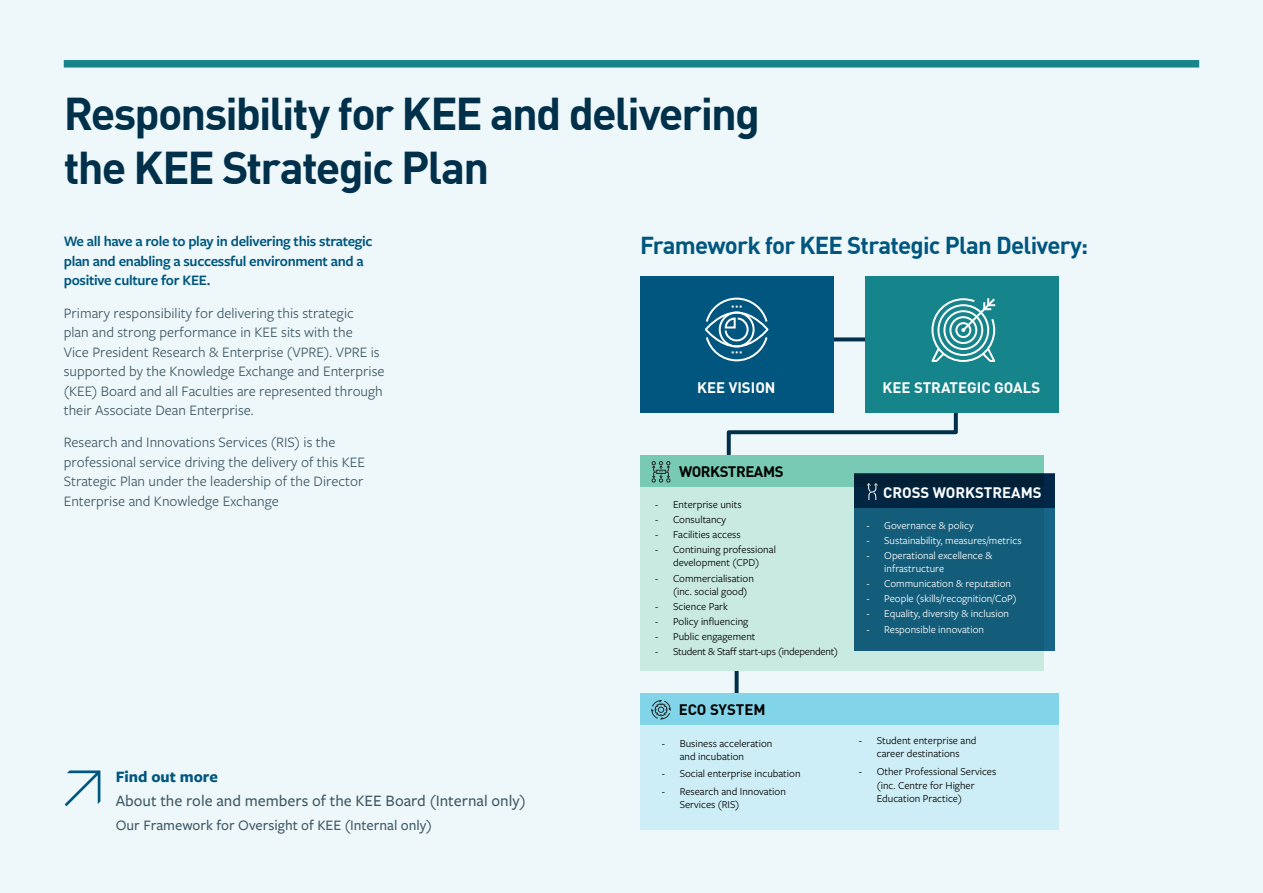
<style>
.page{position:relative;width:1263px;height:893px;background:#eef8fb}
.page>*{position:absolute;margin:0;border:0;box-sizing:border-box;transform-origin:0 0}
.Heading{font:700 45px/54px "DINOT";letter-spacing:-.04em;color:#01304a}
.t1{font:700 24px "DINOT";letter-spacing:-.03em;color:#00567e}
.Body_Text{font:500 16.5px "Freight Sans Pro";color:#405965}
.Body_Text-2{font:700 16.5px "Freight Sans Pro";color:#00567e}
.Body_Text-3{font:15px/19.5px "Freight Sans Pro";color:#405965}
.Body_Text-4{font:600 15px/19.5px "Freight Sans Pro";letter-spacing:-.02em;color:#00567e}
.Body_Text-5{font:500 15px "Freight Sans Pro";color:#405965}
.t2{font:700 15px "DINOT";color:#fff}
.t3{font:700 15px "DINOT";letter-spacing:-.03em;color:#000}
.t4{font:700 15px "DINOT";color:#000}
.t5{font:10.95px/13.2px "Freight Sans Pro";color:#000}
.t6{font:10.95px/13.2px "Freight Sans Pro";color:#fff}
.t7{font:10.95px "Freight Sans Pro";letter-spacing:-.02em;color:#000}
</style>
<div class="page">
<div style="left:64px;top:60px;width:1135px;height:8px;background:#16848b"></div>
<svg style="left:726px;top:406px;width:232px;height:49px"></svg>
<svg style="left:735px;top:671px;width:4px;height:22px"></svg>
<svg style="left:833px;top:337px;width:32px;height:4px"></svg>
<div style="left:640px;top:277px;width:193px;height:136px;background:#00567e"></div>
<svg style="left:704px;top:297px;width:65px;height:65px"></svg>
<div style="left:865px;top:277px;width:193px;height:136px;background:#16848b"></div>
<svg style="left:931px;top:298px;width:65px;height:64px"></svg>
<div style="left:640px;top:455px;width:403px;height:216px;background:#c9eae1"></div>
<div style="left:640px;top:455px;width:403px;height:32px;background:#78cab5"></div>
<svg style="left:651px;top:461px;width:20px;height:21px"></svg>
<div style="left:854px;top:474px;width:201px;height:177px;background:#145d7a"></div>
<div style="left:854px;top:474px;width:201px;height:34px;background:linear-gradient(to right,#02233b,#022440)"></div>
<svg style="left:867px;top:483px;width:11px;height:18px"></svg>
<div style="left:640px;top:693px;width:418px;height:136px;background:#cdeef6"></div>
<div style="left:640px;top:693px;width:418px;height:32px;background:#82d5e9"></div>
<svg style="left:651px;top:700px;width:20px;height:20px"></svg>
<svg style="left:65px;top:770px;width:35px;height:36px"></svg>
<p class="Heading" style="left:64px;top:83px;width:698px">Responsibility for KEE and delivering the KEE Strategic Plan</p>
<p class="Body_Text-4" style="left:64px;top:231px;width:310px">We all have a role to play in delivering this strategic plan and enabling a successful environment and a positive culture for KEE.</p>
<p class="Body_Text-3" style="left:64px;top:302px;width:322px">Primary responsibility for delivering this strategic<br>plan and strong performance in KEE sits with the<br>Vice President Research &amp; Enterprise (VPRE). VPRE is supported by the Knowledge Exchange and Enterprise (KEE) Board and all Faculties are represented through their Associate Dean Enterprise.</p>
<p class="Body_Text-3" style="left:64px;top:432px;width:303px">Research and Innovations Services (RIS) is the professional service driving the delivery of this KEE Strategic Plan under the leadership of the Director Enterprise and Knowledge Exchange</p>
<p class="Body_Text-2" style="left:116px;top:765px;width:104px">Find out more</p>
<p class="Body_Text" style="left:116px;top:789px;width:411px">About the role and members of the KEE Board (Internal only)</p>
<p class="Body_Text-5" style="left:116px;top:814px;width:318px">Our Framework for Oversight of KEE (Internal only)</p>
<p class="t1" style="left:640px;top:227px;width:450px">Framework for KEE Strategic Plan Delivery:</p>
<p class="t2" style="left:697px;top:376px;width:80px">KEE VISION</p>
<p class="t2" style="left:882px;top:376px;width:159px">KEE STRATEGIC GOALS</p>
<p class="t3" style="left:679px;top:460px;width:106px">WORKSTREAMS</p>
<p class="t5" style="left:655px;top:497px;width:88px">- Enterprise units</p>
<p class="t5" style="left:655px;top:512px;width:73px">- Consultancy</p>
<p class="t5" style="left:655px;top:528px;width:87px">- Facilities access</p>
<p class="t5" style="left:655px;top:543px;width:122px;text-align:center">- Continuing professional development (CPD)</p>
<p class="t5" style="left:673px;top:571px;width:82px;text-indent:-18px">- Commercialisation (inc. social good)</p>
<p class="t5" style="left:655px;top:599px;width:74px">- Science Park</p>
<p class="t5" style="left:655px;top:614px;width:95px">- Policy influencing</p>
<p class="t5" style="left:655px;top:629px;width:102px">- Public engagement</p>
<p class="t7" style="left:655px;top:644px;width:184px">- Student &amp; Staff start-ups (independent)</p>
<p class="t4" style="left:679px;top:698px;width:88px">ECO SYSTEM</p>
<p class="t5" style="left:680px;top:736px;width:94px;text-indent:-18px">- Business acceleration and incubation</p>
<p class="t5" style="left:662px;top:767px;width:140px">- Social enterprise incubation</p>
<p class="t5" style="left:680px;top:784px;width:108px;text-indent:-18px">- Research and Innovation<br>Services (RIS)</p>
<p class="t2" style="left:883px;top:481px;width:160px">CROSS WORKSTREAMS</p>
<p class="t6" style="left:866px;top:518px;width:109px">- Governance &amp; policy</p>
<p class="t6" style="left:866px;top:533px;width:157px">- Sustainability, measures/metrics</p>
<p class="t6" style="left:884px;top:548px;width:109px;text-indent:-18px">- Operational excellence &amp; infrastructure</p>
<p class="t6" style="left:866px;top:576px;width:146px">- Communication &amp; reputation</p>
<p class="t6" style="left:866px;top:592px;width:152px">- People (skills/recognition/CoP)</p>
<p class="t6" style="left:866px;top:607px;width:144px">- Equality, diversity &amp; inclusion</p>
<p class="t6" style="left:866px;top:622px;width:119px">- Responsible innovation</p>
<p class="t5" style="left:859px;top:733px;width:119px;text-align:center">- Student enterprise and career destinations</p>
<p class="t5" style="left:877px;top:765px;width:121px;text-indent:-18px">- Other Professional Services (inc. Centre for Higher<br>Education Practice)</p>
</div>
